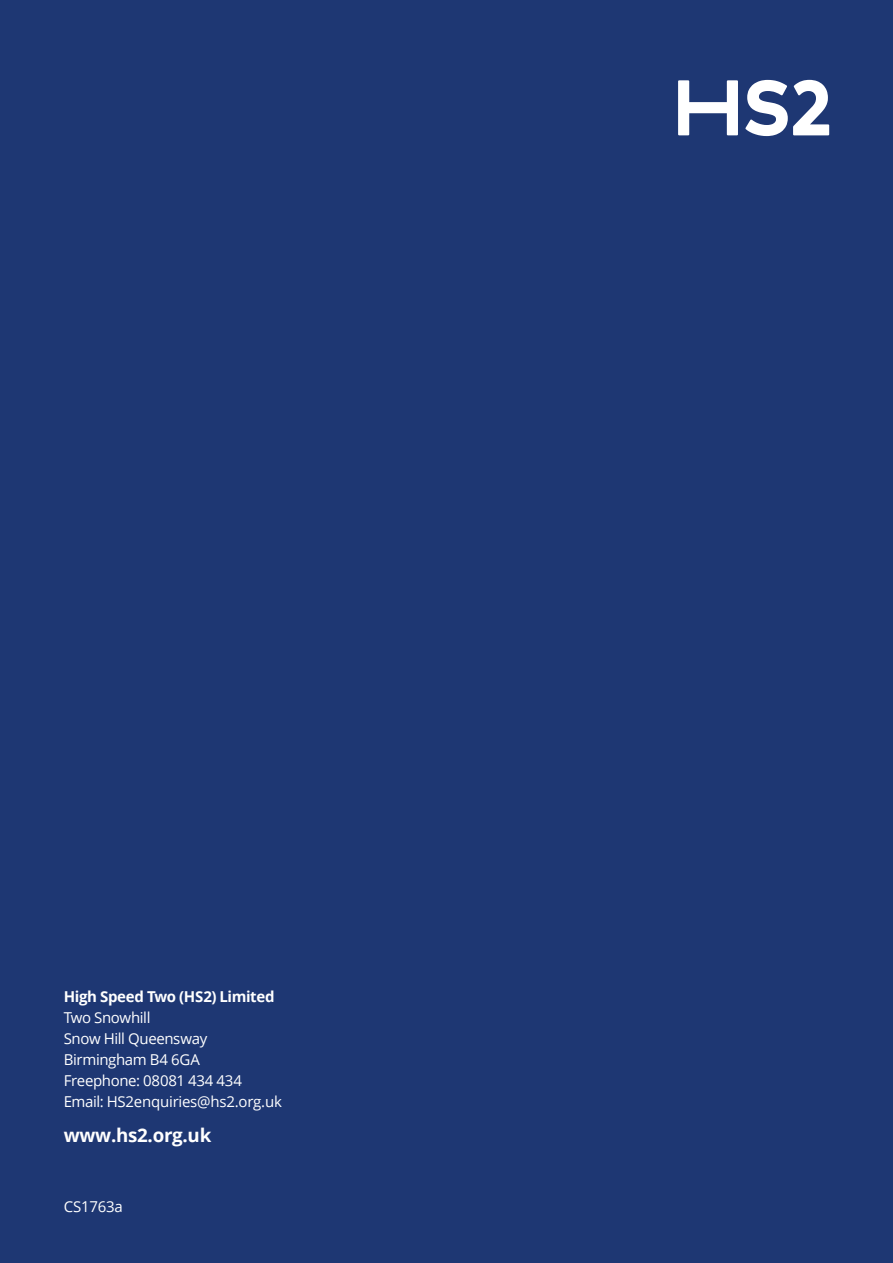
<style>
.page{position:relative;width:893px;height:1263px;background:#1e3773}
.page>*{position:absolute;margin:0;border:0;box-sizing:border-box;transform-origin:0 0}
.t1{font:700 18.75px "Open Sans";letter-spacing:-.015em;color:#fff}
.t2{font:15px/21px "Open Sans";letter-spacing:-.02em;color:#fff}
.t3{font:700 15px "Open Sans";letter-spacing:-.02em;color:#fff}
</style>
<div class="page">
<svg style="left:678px;top:80px;width:60px;height:55px"></svg>
<svg style="left:745px;top:80px;width:84px;height:56px"></svg>
<p class="t3" style="left:64px;top:986px;width:212px">High Speed Two (HS2) Limited</p>
<p class="t2" style="left:64px;top:1007px;width:220px">Two Snowhill<br>Snow Hill Queensway<br>Birmingham B4 6GA<br>Freephone: 08081 434 434<br>Email: HS2enquiries@hs2.org.uk</p>
<p class="t1" style="left:64px;top:1122px;width:149px">www.hs2.org.uk</p>
<p class="t2" style="left:64px;top:1195px;width:61px">CS1763a</p>
</div>
